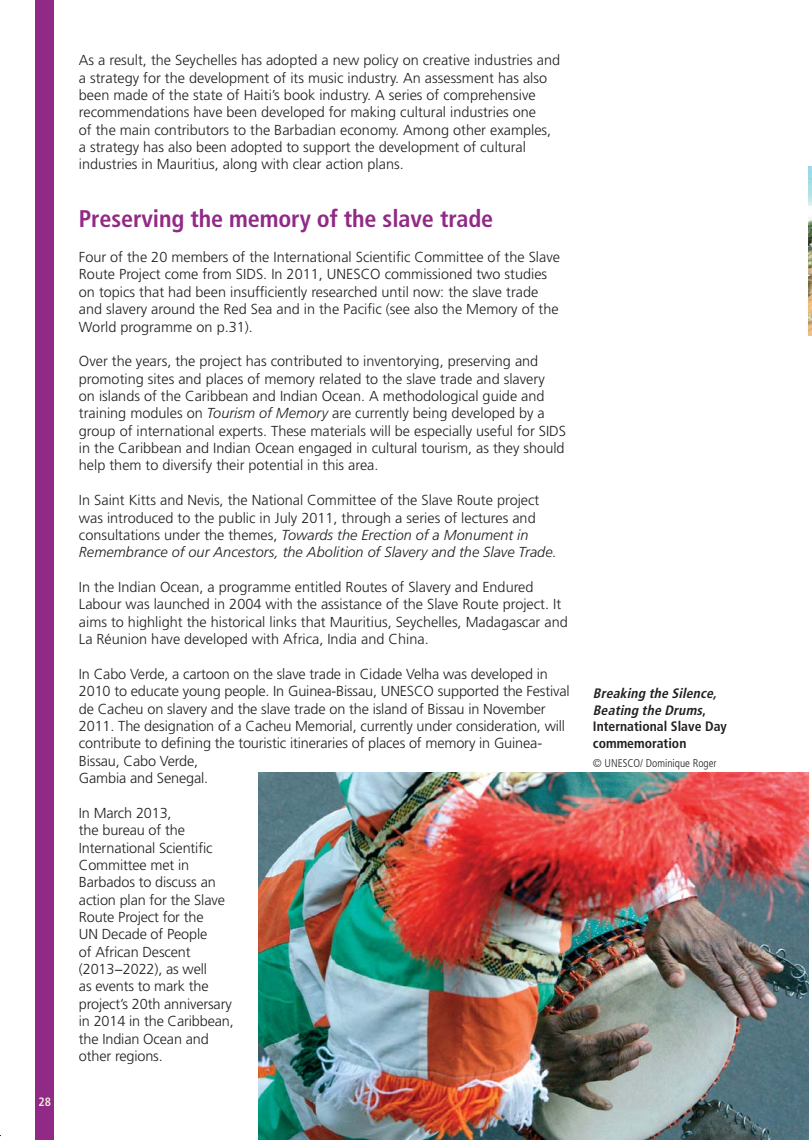
<style>
.page{position:relative;width:812px;height:1140px;background:#fff}
.page>*{position:absolute;margin:0;border:0;box-sizing:border-box;transform-origin:0 0}
.t1{font:700 condensed 24.15px "Frutiger LT Std";letter-spacing:-.005em;color:#912a86}
.t2{font:300 14.4px/17.4px "Frutiger";color:#231f20}
.t3{font:700 condensed 13.65px/16.4px "Frutiger LT Std";color:#231f20}
.t4{font:700 condensed 12px "Frutiger LT Std";color:#f0ecdf}
.t5{font:300 condensed 11.25px "Frutiger LT Std";color:#231f20}
.s1{font-style:italic}
</style>
<div class="page">
<div style="left:36px;top:0;width:18px;height:1140px;background:#912a86"></div>
<img style="left:808px;top:167px;width:4px;height:168px">
<img style="left:258px;top:772px;width:550px;height:368px">
<p class="t4" style="left:38px;top:1097px;width:14px">28</p>
<p class="t2" style="left:79px;top:53px;width:483px">As a result, the Seychelles has adopted a new policy on creative industries and a strategy for the development of its music industry. An assessment has also been made of the state of Haiti’s book industry. A series of comprehensive recommendations have been developed for making cultural industries one<br>of the main contributors to the Barbadian economy. Among other examples, a strategy has also been adopted to support the development of cultural industries in Mauritius, along with clear action plans.</p>
<h1 class="t1" style="left:79px;top:209px;width:416px">Preserving the memory of the slave trade</h1>
<p class="t2" style="left:79px;top:249px;width:483px">Four of the 20 members of the International Scientific Committee of the Slave Route Project come from SIDS. In 2011, UNESCO commissioned two studies on topics that had been insufficiently researched until now: the slave trade and slavery around the Red Sea and in the Pacific (see also the Memory of the World programme on p.31).</p>
<p class="t2" style="left:79px;top:354px;width:489px">Over the years, the project has contributed to inventorying, preserving and promoting sites and places of memory related to the slave trade and slavery<br>on islands of the Caribbean and Indian Ocean. A methodological guide and training modules on <span class="s1">Tourism of Memory</span> are currently being developed by a group of international experts. These materials will be especially useful for SIDS in the Caribbean and Indian Ocean engaged in cultural tourism, as they should help them to diversify their potential in this area.</p>
<p class="t2" style="left:79px;top:493px;width:479px">In Saint Kitts and Nevis, the National Committee of the Slave Route project was introduced to the public in July 2011, through a series of lectures and consultations under the themes, <span class="s1">Towards the Erection of a Monument in Remembrance of our Ancestors, the Abolition of Slavery and the Slave Trade</span>.</p>
<p class="t2" style="left:79px;top:579px;width:490px">In the Indian Ocean, a programme entitled Routes of Slavery and Endured Labour was launched in 2004 with the assistance of the Slave Route project. It aims to highlight the historical links that Mauritius, Seychelles, Madagascar and La Réunion have developed with Africa, India and China.</p>
<p class="t2" style="left:79px;top:666px;width:492px">In Cabo Verde, a cartoon on the slave trade in Cidade Velha was developed in 2010 to educate young people. In Guinea-Bissau, UNESCO supported the Festival de Cacheu on slavery and the slave trade on the island of Bissau in November 2011. The designation of a Cacheu Memorial, currently under consideration, will contribute to defining the touristic itineraries of places of memory in Guinea-Bissau, Cabo Verde,<br>Gambia and Senegal.</p>
<p class="t2" style="left:79px;top:805px;width:156px">In March 2013,<br>the bureau of the<br>International Scientific<br>Committee met in<br>Barbados to discuss an action plan for the Slave<br>Route Project for the<br>UN Decade of People<br>of African Descent (2013−2022), as well<br>as events to mark the project’s 20th anniversary in 2014 in the Caribbean, the Indian Ocean and other regions.</p>
<p class="t3" style="left:593px;top:686px;width:135px"><span class="s1">Breaking the Silence,<br>Beating the Drums</span>,<br>International Slave Day commemoration</p>
<p class="t5" style="left:593px;top:758px;width:125px">© UNESCO/ Dominique Roger</p>
</div>
